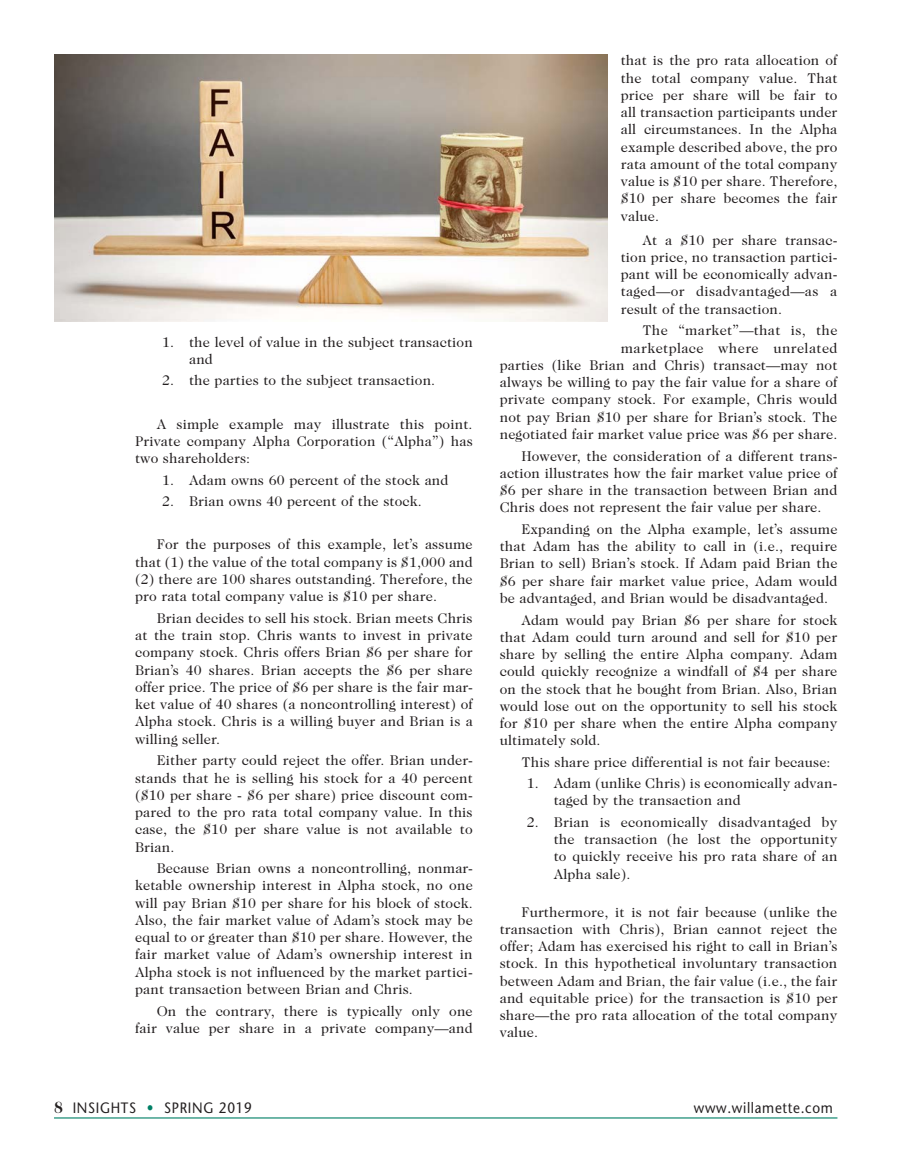
<style>
.page{position:relative;width:905px;height:1175px;background:#fff}
.page>*{position:absolute;margin:0;border:0;box-sizing:border-box;transform-origin:0 0}
.t1{font:15px "Stone Sans";letter-spacing:.05em;color:#231f20;scale:.9 1}
.body{font:14.25px/17.2px "Caslon Two Twenty Four";letter-spacing:.01em;color:#231f20;text-align:justify}
.body_w_bullets{font:14.25px/17.2px "Caslon Two Twenty Four";letter-spacing:.01em;color:#231f20}
.s1{font-family:"Caslon Two Twenty Four";font-weight:700;font-size:16.5px}
.s2{color:#008066}
</style>
<div class="page">
<hr style="left:54px;top:1117px;width:783px;height:1px;background:#008066">
<img style="left:54px;top:54px;width:553px;height:268px">
<p class="body_w_bullets" style="left:189px;top:333px;width:285px;text-indent:-27px">1. the level of value in the subject transaction and</p>
<p class="body_w_bullets" style="left:162px;top:372px;width:275px">2. the parties to the subject transaction.</p>
<p class="body" style="left:135px;top:415px;width:339px;text-indent:22px">A simple example may illustrate this point.<br>Private company Alpha Corporation (“Alpha”) has two shareholders:</p>
<p class="body_w_bullets" style="left:162px;top:471px;width:288px">1. Adam owns 60 percent of the stock and</p>
<p class="body_w_bullets" style="left:162px;top:492px;width:261px">2. Brian owns 40 percent of the stock.</p>
<p class="body" style="left:135px;top:536px;width:339px;text-indent:22px">For the purposes of this example, let’s assume that (1) the value of the total company is $1,000 and (2) there are 100 shares outstanding. Therefore, the pro rata total company value is $10 per share.</p>
<p class="body" style="left:135px;top:609px;width:339px;text-indent:22px">Brian decides to sell his stock. Brian meets Chris at the train stop. Chris wants to invest in private company stock. Chris offers Brian $6 per share for Brian’s 40 shares. Brian accepts the $6 per share offer price. The price of $6 per share is the fair mar&shy;ket value of 40 shares (a noncontrolling interest) of Alpha stock. Chris is a willing buyer and Brian is a willing seller.</p>
<p class="body" style="left:135px;top:751px;width:339px;text-indent:22px">Either party could reject the offer. Brian under&shy;stands that he is selling his stock for a 40 percent ($10 per share - $6 per share) price discount com&shy;pared to the pro rata total company value. In this case, the $10 per share value is not available to Brian.</p>
<p class="body" style="left:135px;top:859px;width:339px;text-indent:22px">Because Brian owns a noncontrolling, nonmar&shy;ketable ownership interest in Alpha stock, no one will pay Brian $10 per share for his block of stock.<br>Also, the fair market value of Adam’s stock may be equal to or greater than $10 per share. However, the fair market value of Adam’s ownership interest in Alpha stock is not influenced by the market partici&shy;pant transaction between Brian and Chris.</p>
<p class="body" style="left:135px;top:1002px;width:339px;text-align:right">On the contrary, there is typically only one fair value per share in a private company—and</p>
<p class="body" style="left:620px;top:52px;width:218px">that is the pro rata allocation of the total company value. That price per share will be fair to all transaction participants under all circumstances. In the Alpha example described above, the pro rata amount of the total company value is $10 per share. Therefore, $10 per share becomes the fair value.</p>
<p class="body" style="left:620px;top:231px;width:218px;text-indent:22px">At a $10 per share transac&shy;tion price, no transaction partici&shy;pant will be economically advan&shy;taged—or disadvantaged—as a result of the transaction.</p>
<p class="body" style="left:499px;top:322px;width:339px;text-align:right">The “market”—that is, the<br>marketplace where unrelated<br>parties (like Brian and Chris) transact—may not always be willing to pay the fair value for a share of private company stock. For example, Chris would not pay Brian $10 per share for Brian’s stock. The negotiated fair market value price was $6 per share.</p>
<p class="body" style="left:499px;top:447px;width:339px;text-indent:22px">However, the consideration of a different trans&shy;action illustrates how the fair market value price of $6 per share in the transaction between Brian and Chris does not represent the fair value per share.</p>
<p class="body" style="left:499px;top:520px;width:339px;text-indent:22px">Expanding on the Alpha example, let’s assume that Adam has the ability to call in (i.e., require Brian to sell) Brian’s stock. If Adam paid Brian the $6 per share fair market value price, Adam would be advantaged, and Brian would be disadvantaged.</p>
<p class="body" style="left:499px;top:611px;width:339px;text-indent:22px">Adam would pay Brian $6 per share for stock that Adam could turn around and sell for $10 per share by selling the entire Alpha company. Adam could quickly recognize a windfall of $4 per share on the stock that he bought from Brian. Also, Brian would lose out on the opportunity to sell his stock for $10 per share when the entire Alpha company ultimately sold.</p>
<p class="body" style="left:521px;top:753px;width:311px">This share price differential is not fair because:</p>
<p class="body_w_bullets" style="left:553px;top:774px;width:285px;text-indent:-27px">1. Adam (unlike Chris) is economically advan&shy;taged by the transaction and</p>
<p class="body_w_bullets" style="left:554px;top:813px;width:285px;text-align:justify;text-indent:-27px">2. Brian is economically disadvantaged by the transaction (he lost the opportunity to quickly receive his pro rata share of an Alpha sale).</p>
<p class="body" style="left:499px;top:903px;width:339px;text-indent:22px">Furthermore, it is not fair because (unlike the transaction with Chris), Brian cannot reject the offer; Adam has exercised his right to call in Brian’s stock. In this hypothetical involuntary transaction between Adam and Brian, the fair value (i.e., the fair and equitable price) for the transaction is $10 per share—the pro rata allocation of the total company value.</p>
<p class="t1" style="left:54px;top:1098px;width:221px"><span class="s1">8</span> INSIGHTS <span class="s2">•</span> SPRING 2019</p>
<p class="t1" style="left:693px;top:1098px;width:156px">www.willamette. com</p>
</div>
